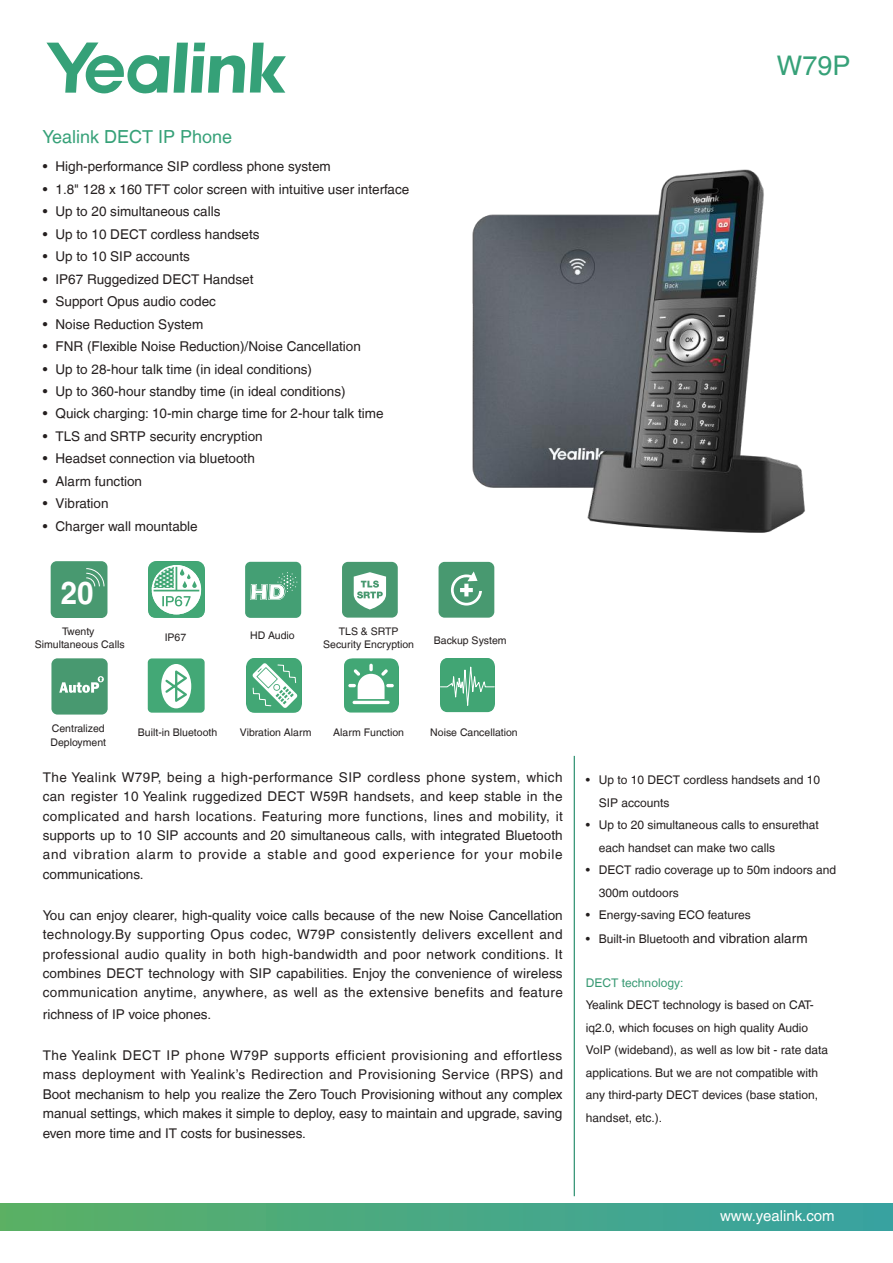
<style>
.page{position:relative;width:893px;height:1263px;background:#fff}
.page>*{position:absolute;margin:0;border:0;box-sizing:border-box;transform-origin:0 0}
.t1{font:700 31.65px "Helvetica LT";color:#fff;scale:.93 1}
.t2{font:27px "Helvetica LT";color:#36a178}
.t3{font:18px "Helvetica LT";color:#36a178}
.t4{font:15px "Helvetica LT";color:#fff}
.t5{font:13.5px/19.5px "Helvetica LT";color:#241f1f;text-align:justify}
.t6{font:12px/22.5px "Helvetica LT";color:#241f1f}
.t7{font:12px "Helvetica LT";color:#399a74}
.t8{font:10.5px/13.6px "Helvetica LT";color:#241f1f;text-align:center}
.s1{font-size:13.5px}
</style>
<div class="page">
<svg style="left:46px;top:43px;width:240px;height:50px"></svg>
<div style="left:0;top:1203px;width:893px;height:27px;background:linear-gradient(to right,#5ab065,#38a2a2)"></div>
<hr style="left:574px;top:756px;width:1px;height:440px;background:#007852">
<div style="left:51px;top:561px;width:56px;height:57px;background:#489970;border-radius:6px"></div>
<svg style="left:86px;top:568px;width:19px;height:19px"></svg>
<svg style="left:148px;top:561px;width:57px;height:57px"></svg>
<div style="left:245px;top:562px;width:56px;height:56px;background:#449f74;border-radius:5px"></div>
<svg style="left:250px;top:572px;width:47px;height:28px"></svg>
<div style="left:342px;top:562px;width:56px;height:56px;background:#489970;border-radius:6px"></div>
<svg style="left:354px;top:572px;width:32px;height:37px"></svg>
<div style="left:439px;top:562px;width:55px;height:56px;background:#489970;border-radius:6px"></div>
<svg style="left:451px;top:571px;width:31px;height:34px"></svg>
<div style="left:51px;top:658px;width:57px;height:56px;background:#489970;border-radius:6px"></div>
<svg style="left:59px;top:676px;width:45px;height:17px"></svg>
<div style="left:148px;top:658px;width:57px;height:55px;background:#43a876;border-radius:4px"></div>
<svg style="left:161px;top:664px;width:30px;height:44px"></svg>
<svg style="left:247px;top:658px;width:54px;height:55px"></svg>
<svg style="left:344px;top:659px;width:54px;height:53px"></svg>
<svg style="left:440px;top:658px;width:54px;height:54px;background:#55ae82"></svg>
<img style="left:472px;top:169px;width:333px;height:364px">
<h3 class="t3" style="left:43px;top:126px;width:191px">Yealink DECT IP Phone</h3>
<p class="t5" style="left:43px;top:157px;width:290px">• High-performance SIP cordless phone system</p>
<p class="t5" style="left:43px;top:179px;width:368px">• 1.8" 128 x 160 TFT color screen with intuitive user interface</p>
<p class="t5" style="left:43px;top:202px;width:179px">• Up to 20 simultaneous calls</p>
<p class="t5" style="left:43px;top:224px;width:218px">• Up to 10 DECT cordless handsets</p>
<p class="t5" style="left:43px;top:247px;width:149px">• Up to 10 SIP accounts</p>
<p class="t5" style="left:43px;top:269px;width:212px">• IP67 Ruggedized DECT Handset</p>
<p class="t5" style="left:43px;top:292px;width:175px">• Support Opus audio codec</p>
<p class="t5" style="left:43px;top:314px;width:162px">• Noise Reduction System</p>
<p class="t5" style="left:43px;top:337px;width:320px">• FNR (Flexible Noise Reduction)/Noise Cancellation</p>
<p class="t5" style="left:43px;top:359px;width:271px">• Up to 28-hour talk time (in ideal conditions)</p>
<p class="t5" style="left:43px;top:381px;width:304px">• Up to 360-hour standby time (in ideal conditions)</p>
<p class="t5" style="left:43px;top:404px;width:342px">• Quick charging: 10-min charge time for 2-hour talk time</p>
<p class="t5" style="left:43px;top:426px;width:222px">• TLS and SRTP security encryption</p>
<p class="t5" style="left:43px;top:449px;width:214px">• Headset connection via bluetooth</p>
<p class="t5" style="left:43px;top:471px;width:101px">• Alarm function</p>
<p class="t5" style="left:43px;top:494px;width:67px">• Vibration</p>
<p class="t5" style="left:43px;top:516px;width:156px">• Charger wall mountable</p>
<h1 class="t1" style="left:61px;top:574px;width:37px">20</h1>
<p class="t8" style="left:35px;top:624px;width:91px">Twenty<br>Simultaneous Calls</p>
<p class="t8" style="left:323px;top:624px;width:92px">TLS &amp; SRTP<br>Security Encryption</p>
<p class="t8" style="left:434px;top:633px;width:74px">Backup System</p>
<p class="t8" style="left:250px;top:628px;width:46px">HD Audio</p>
<p class="t8" style="left:165px;top:630px;width:23px">IP67</p>
<h2 class="t2" style="left:777px;top:50px;width:75px">W79P</h2>
<p class="t8" style="left:50px;top:721px;width:57px;text-align:left">Centralized<br>Deployment</p>
<p class="t5" style="left:43px;top:767px;width:522px">The Yealink W79P, being a high-performance SIP cordless phone system, which can register 10 Yealink ruggedized DECT W59R handsets, and keep stable in the complicated and harsh locations. Featuring more functions, lines and mobility, it supports up to 10 SIP accounts and 20 simultaneous calls, with integrated Bluetooth and vibration alarm to provide a stable and good experience for your mobile communications.</p>
<p class="t5" style="left:43px;top:905px;width:522px">You can enjoy clearer, high-quality voice calls because of the new Noise Cancellation technology.By supporting Opus codec, W79P consistently delivers excellent and professional audio quality in both high-bandwidth and poor network conditions. It combines DECT technology with SIP capabilities. Enjoy the convenience of wireless communication anytime, anywhere, as well as the extensive benefits and feature</p>
<p class="t5" style="left:43px;top:1005px;width:170px">richness of IP voice phones.</p>
<p class="t5" style="left:43px;top:1045px;width:522px">The Yealink DECT IP phone W79P supports efficient provisioning and effortless mass deployment with Yealink’s Redirection and Provisioning Service (RPS) and Boot mechanism to help you realize the Zero Touch Provisioning without any complex manual settings, which makes it simple to deploy, easy to maintain and upgrade, saving even more time and IT costs for businesses.</p>
<p class="t8" style="left:138px;top:725px;width:81px">Built-in Bluetooth</p>
<p class="t8" style="left:240px;top:725px;width:73px">Vibration Alarm</p>
<p class="t8" style="left:333px;top:725px;width:72px">Alarm Function</p>
<p class="t8" style="left:430px;top:725px;width:89px">Noise Cancellation</p>
<p class="t6" style="left:599px;top:769px;width:223px;text-indent:-13px">• Up to 10 DECT cordless handsets and 10<br>SIP accounts</p>
<p class="t6" style="left:599px;top:814px;width:221px;text-indent:-13px">• Up to 20 simultaneous calls to ensurethat each handset can make two calls</p>
<p class="t6" style="left:599px;top:859px;width:239px;text-indent:-13px">• DECT radio coverage up to 50m indoors and<br>300m outdoors</p>
<p class="t6" style="left:586px;top:904px;width:166px">• Energy-saving ECO features</p>
<p class="t6" style="left:586px;top:927px;width:223px">• Built-in Bluetooth <span class="s1">and vibration alarm</span></p>
<p class="t7" style="left:586px;top:975px;width:99px">DECT technology:</p>
<p class="t6" style="left:586px;top:994px;width:244px">Yealink DECT technology is based on CAT&shy;iq2.0, which focuses on high quality Audio VoIP (wideband), as well as low bit - rate data applications. But we are not compatible with any third-party DECT devices (base station, handset, etc.).</p>
<p class="t4" style="left:720px;top:1207px;width:116px">www.yealink.com</p>
</div>
